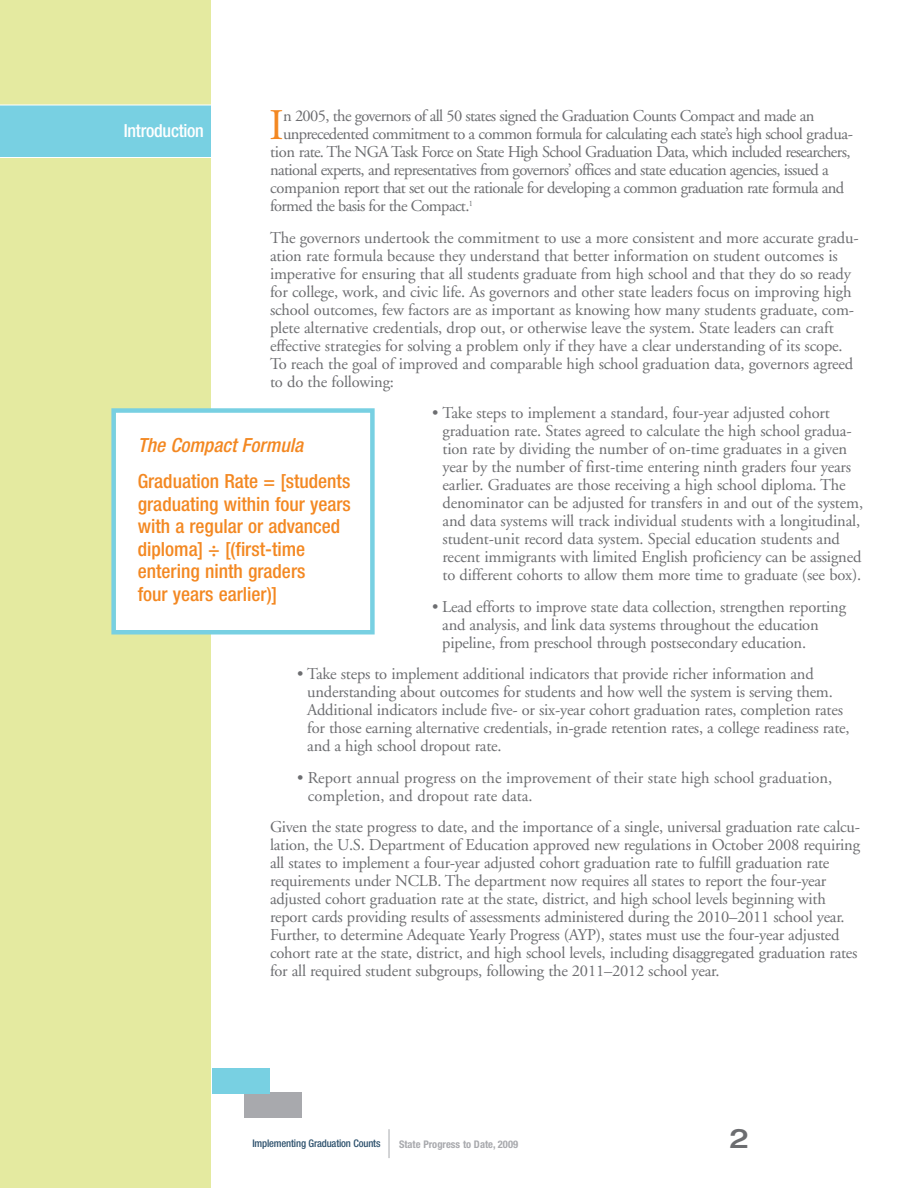
<style>
.page{position:relative;width:918px;height:1188px;background:#fff}
.page>*{position:absolute;margin:0;border:0;box-sizing:border-box;transform-origin:0 0}
.t1{font:43.65px "Adobe Garamond";color:#f38822}
.t2{font:500 expanded 27px "Helvetica Neue";color:#6c6d70}
.t3{font:500 condensed 19.5px/22.5px "Helvetica Neue";color:#f38822}
.t4{font:italic 500 condensed 19.5px "Helvetica Neue";color:#f38822}
.t5{font:500 condensed 18px "Helvetica Neue";letter-spacing:-.015em;color:#fff}
.t6{font:16.5px/18px "Adobe Garamond";letter-spacing:-.015em;color:#6c6d70}
.t7{font:16.5px "Adobe Garamond";letter-spacing:-.04em;color:#6c6d70}
.t8{font:500 condensed 10.5px "Helvetica Neue";letter-spacing:-.015em;color:#2c506c}
.t9{font:700 condensed 10.5px "Helvetica Neue";color:#a8a9ad}
</style>
<div class="page">
<div style="left:0;top:0;width:212px;height:1188px;background:#e4eaa0"></div>
<div style="left:0;top:105px;width:212px;height:52px;background:#78d0e2"></div>
<hr style="left:0;top:105px;width:212px;height:1px;background:#fff">
<hr style="left:0;top:157px;width:212px;height:1px;background:#fff">
<div style="left:244px;top:1093px;width:58px;height:25px;background:#a8a9ad"></div>
<svg style="left:389px;top:1129px;width:1px;height:29px"></svg>
<div style="left:212px;top:1068px;width:57px;height:25px;background:#78d0e2"></div>
<div style="left:116px;top:413px;width:254px;height:217px;background:#fff"></div>
<div style="left:111px;top:408px;width:264px;height:226px;border:4px solid #78d0e2"></div>
<h1 class="t1" style="left:269px;top:108px;width:16px">I</h1>
<p class="t7" style="left:283px;top:110px;width:533px">n 2005, the governors of all 50 states signed the Graduation Counts Compact and made an</p>
<p class="t5" style="left:124px;top:124px;width:82px">Introduction</p>
<p class="t7" style="left:283px;top:128px;width:572px">unprecedented commitment to a common formula for calculating each state’s high school gradua-</p>
<p class="t7" style="left:270px;top:146px;width:582px">tion rate. The NGA Task Force on State High School Graduation Data, which included researchers,</p>
<p class="t7" style="left:270px;top:164px;width:560px">national experts, and representatives from governors’ offices and state education agencies, issued a</p>
<p class="t7" style="left:270px;top:182px;width:576px">companion report that set out the rationale for developing a common graduation rate formula and</p>
<p class="t7" style="left:270px;top:200px;width:204px">formed the basis for the Compact.<sup>1</sup></p>
<p class="t6" style="left:270px;top:230px;width:590px">The governors undertook the commitment to use a more consistent and more accurate gradu&shy;ation rate formula because they understand that better information on student outcomes is imperative for ensuring that all students graduate from high school and that they do so ready for college, work, and civic life. As governors and other state leaders focus on improving high school outcomes, few factors are as important as knowing how many students graduate, com&shy;plete alternative credentials, drop out, or otherwise leave the system. State leaders can craft effective strategies for solving a problem only if they have a clear understanding of its scope.<br>To reach the goal of improved and comparable high school graduation data, governors agreed to do the following:</p>
<p class="t6" style="left:443px;top:406px;width:422px;text-indent:-11px">• Take steps to implement a standard, four-year adjusted cohort graduation rate. States agreed to calculate the high school gradua&shy;tion rate by dividing the number of on-time graduates in a given year by the number of first-time entering ninth graders four years earlier. Graduates are those receiving a high school diploma. The denominator can be adjusted for transfers in and out of the system, and data systems will track individual students with a longitudinal, student-unit record data system. Special education students and recent immigrants with limited English proficiency can be assigned to different cohorts to allow them more time to graduate (see box).</p>
<p class="t6" style="left:442px;top:599px;width:405px;text-indent:-10px">• Lead efforts to improve state data collection, strengthen reporting and analysis, and link data systems throughout the education pipeline, from preschool through postsecondary education.</p>
<p class="t6" style="left:307px;top:667px;width:544px;text-indent:-10px">• Take steps to implement additional indicators that provide richer information and understanding about outcomes for students and how well the system is serving them.<br>Additional indicators include five- or six-year cohort graduation rates, completion rates for those earning alternative credentials, in-grade retention rates, a college readiness rate, and a high school dropout rate.</p>
<p class="t6" style="left:308px;top:770px;width:526px;text-indent:-11px">• Report annual progress on the improvement of their state high school graduation, completion, and dropout rate data.</p>
<p class="t6" style="left:270px;top:820px;width:592px">Given the state progress to date, and the importance of a single, universal graduation rate calcu&shy;lation, the U.S. Department of Education approved new regulations in October 2008 requiring all states to implement a four-year adjusted cohort graduation rate to fulfill graduation rate requirements under NCLB. The department now requires all states to report the four-year adjusted cohort graduation rate at the state, district, and high school levels beginning with report cards providing results of assessments administered during the 2010–2011 school year.<br>Further, to determine Adequate Yearly Progress (AYP), states must use the four-year adjusted cohort rate at the state, district, and high school levels, including disaggregated graduation rates for all required student subgroups, following the 2011–2012 school year.</p>
<p class="t4" style="left:138px;top:438px;width:167px">The Compact Formula</p>
<p class="t3" style="left:138px;top:472px;width:215px">Graduation Rate = [students graduating within four years with a regular or advanced diploma] ÷ [(first-time entering ninth graders<br>four years earlier)]</p>
<p class="t8" style="left:252px;top:1140px;width:130px">Implementing Graduation Counts</p>
<p class="t9" style="left:399px;top:1138px;width:121px">State Progress to Date, 2009</p>
<h2 class="t2" style="left:729px;top:1128px;width:21px">2</h2>
</div>
